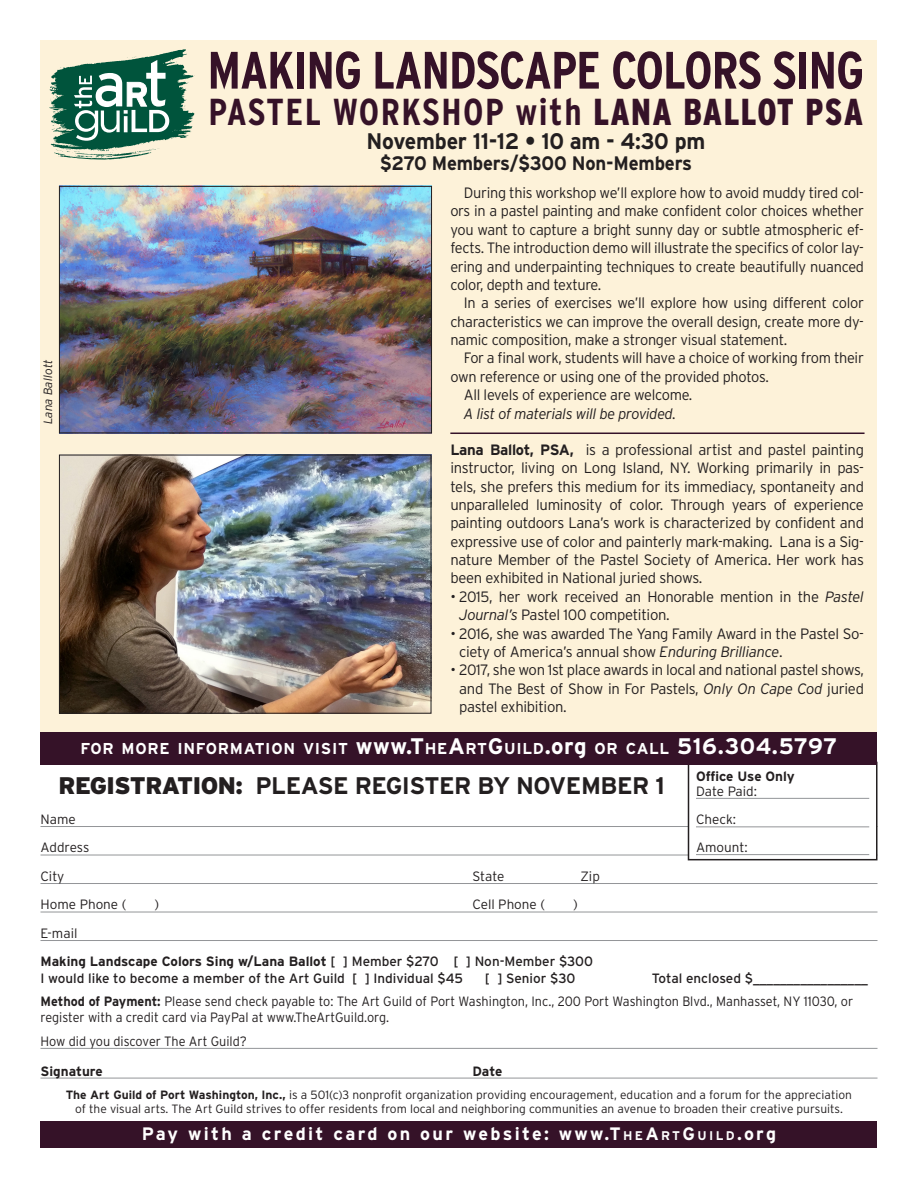
<style>
.page{position:relative;width:918px;height:1188px;background:#fff}
.page>*{position:absolute;margin:0;border:0;box-sizing:border-box;transform-origin:0 0}
.t1{font:700 condensed 52.5px "Interstate";letter-spacing:-.02em;color:#351228}
.t2{font:700 condensed 37.5px "Interstate";letter-spacing:.04em;color:#351228}
.t3{font:700 24px "Interstate";letter-spacing:-.02em;color:#231f20}
.art_guild_member_new{font:700 22.5px "Interstate";letter-spacing:-.01em;color:#231f20;scale:.95 1}
.art_guild_member_new-2{font:700 19.5px "Interstate";letter-spacing:-.01em;color:#231f20;scale:.95 1}
.t4{font:700 18px "Interstate";letter-spacing:.13em;color:#fff}
.t5{font:700 15.75px "Interstate";letter-spacing:.045em;color:#fff}
.t6{font:300 15px/18.3px "Interstate";letter-spacing:-.02em;color:#231f20;text-align:justify}
.t7{font:italic 300 15px "Interstate";letter-spacing:-.02em;color:#231f20}
.t8{font:300 13.5px/16.2px "Interstate";color:#231f20;scale:.94 1}
.t9{font:13.5px "Interstate";color:#231f20}
.t10{font:700 13.5px "Interstate";color:#231f20}
.t11{font:300 13.5px "Interstate";color:#231f20}
.t12{font:300 12px/14.4px "Interstate";color:#231f20;text-align:center}
.t13{font:italic 300 12px "Interstate";color:#231f20}
.s1{font-weight:900}
.s2{font-weight:700}
.s3{font-style:italic}
.s4{font-size:22.5px}
.s5{font-weight:400}
.s6{font-style:inherit}
.s7{font-size:12.6px}
</style>
<div class="page">
<div style="left:40px;top:40px;width:838px;height:699px;background:#fdf2d9"></div>
<svg style="left:49px;top:49px;width:146px;height:111px"></svg>
<div style="left:40px;top:1121px;width:838px;height:27px;background:#351228"></div>
<hr style="left:40px;top:826px;width:838px;height:1px;background:#939598">
<hr style="left:40px;top:855px;width:838px;height:1px;background:#939598">
<hr style="left:40px;top:883px;width:838px;height:1px;background:#939598">
<hr style="left:40px;top:912px;width:838px;height:1px;background:#939598">
<hr style="left:40px;top:940px;width:838px;height:1px;background:#939598">
<hr style="left:40px;top:1048px;width:838px;height:1px;background:#939598">
<hr style="left:40px;top:1078px;width:838px;height:1px;background:#939598">
<img style="left:61px;top:188px;width:369px;height:243px">
<div style="left:59px;top:186px;width:373px;height:247px;border:1px solid #231f20"></div>
<img style="left:61px;top:457px;width:368px;height:255px">
<div style="left:59px;top:455px;width:372px;height:259px;border:1px solid #231f20"></div>
<hr style="left:450px;top:433px;width:415px;height:1px;background:#351228">
<div style="left:688px;top:762px;width:189px;height:98px;background:#fff"></div>
<hr style="left:696px;top:798px;width:173px;height:1px;background:#939598">
<hr style="left:696px;top:826px;width:173px;height:1px;background:#939598">
<hr style="left:696px;top:854px;width:173px;height:1px;background:#939598">
<div style="left:688px;top:762px;width:190px;height:98px;border:2px solid #231f20"></div>
<div style="left:40px;top:732px;width:838px;height:33px;background:#351228"></div>
<p class="t13" style="left:41px;top:424px;width:66px;rotate:-90deg">Lana Ballott</p>
<p class="t1" style="left:207px;top:41px;width:658px">MAKING LANDSCAPE COLORS SING</p>
<p class="t2" style="left:209px;top:90px;width:656px">PASTEL WORKSHOP with <span class="s1">LANA BALLOT PSA</span></p>
<p class="art_guild_member_new" style="left:366px;top:128px;width:358px">November 11-12 • 10 am - 4:30 pm</p>
<p class="art_guild_member_new-2" style="left:380px;top:152px;width:330px">$270 Members/$300 Non-Members</p>
<p class="t6" style="left:450px;top:183px;width:415px;text-indent:14px">During this workshop we’ll explore how to avoid muddy tired col&shy;ors in a pastel painting and make confident color choices whether you want to capture a bright sunny day or subtle atmospheric ef&shy;fects. The introduction demo will illustrate the specifics of color lay&shy;ering and underpainting techniques to create beautifully nuanced color, depth and texture.</p>
<p class="t6" style="left:450px;top:294px;width:415px;text-indent:14px">In a series of exercises we’ll explore how using different color characteristics we can improve the overall design, create more dy&shy;namic composition, make a stronger visual statement.</p>
<p class="t6" style="left:450px;top:349px;width:415px;text-indent:14px">For a final work, students will have a choice of working from their own reference or using one of the provided photos.</p>
<p class="t6" style="left:464px;top:386px;width:230px">All levels of experience are welcome.</p>
<p class="t7" style="left:464px;top:405px;width:214px">A list of materials will be provided.</p>
<p class="t6" style="left:450px;top:440px;width:415px"><span class="s2">Lana Ballot, PSA,</span> is a professional artist and pastel painting instructor, living on Long Island, NY. Working primarily in pas&shy;tels, she prefers this medium for its immediacy, spontaneity and unparalleled luminosity of color. Through years of experience painting outdoors Lana’s work is characterized by confident and expressive use of color and painterly mark-making. Lana is a Sig&shy;nature Member of the Pastel Society of America. Her work has been exhibited in National juried shows.</p>
<p class="t6" style="left:459px;top:587px;width:406px;text-indent:-9px">• 2015, her work received an Honorable mention in the <span class="s3">Pastel<br>Journal’s</span> Pastel 100 competition.</p>
<p class="t6" style="left:459px;top:624px;width:406px;text-indent:-9px">• 2016, she was awarded The Yang Family Award in the Pastel So&shy;ciety of America’s annual show <span class="s3">Enduring Brilliance</span>.</p>
<p class="t6" style="left:459px;top:661px;width:406px;text-indent:-9px">• 2017, she won 1st place awards in local and national pastel shows, and The Best of Show in For Pastels, <span class="s3">Only On Cape Cod</span> juried pastel exhibition.</p>
<p class="t5" style="left:81px;top:740px;width:758px">FOR MORE INFORMATION VISIT <span class="s4">www.T</span>HE<span class="s4">A</span>RT<span class="s4">G</span>UILD<span class="s4">.org</span> OR CALL <span class="s4">516.304.5797</span></p>
<p class="t10" style="left:696px;top:769px;width:100px">Office Use Only</p>
<p class="t11" style="left:696px;top:783px;width:63px">Date Paid:</p>
<p class="t11" style="left:696px;top:812px;width:42px">Check:</p>
<p class="t11" style="left:696px;top:840px;width:53px">Amount:</p>
<p class="t3" style="left:58px;top:772px;width:608px"><span class="s1">REGISTRATION:</span> PLEASE REGISTER BY NOVEMBER 1</p>
<p class="t11" style="left:40px;top:812px;width:37px">Name</p>
<p class="t11" style="left:40px;top:840px;width:50px">Address</p>
<p class="t11" style="left:40px;top:869px;width:25px">City</p>
<p class="t11" style="left:472px;top:869px;width:33px">State</p>
<p class="t11" style="left:580px;top:869px;width:21px">Zip</p>
<p class="t11" style="left:40px;top:897px;width:87px">Home Phone (</p>
<p class="t11" style="left:155px;top:897px;width:6px">)</p>
<p class="t11" style="left:472px;top:897px;width:74px">Cell Phone (</p>
<p class="t11" style="left:573px;top:897px;width:6px">)</p>
<p class="t11" style="left:40px;top:926px;width:38px">E-mail</p>
<p class="t10" style="left:40px;top:954px;width:554px">Making Landscape Colors Sing w/Lana Ballot <span class="s5">[ ] Member $270 [ ] Non-Member $300</span></p>
<p class="t9" style="left:40px;top:970px;width:424px">I would like to become a member of the Art Guild [ ] Individual $45</p>
<p class="t9" style="left:485px;top:970px;width:92px">[ ] Senior $30</p>
<p class="t9" style="left:652px;top:970px;width:217px">Total enclosed $_________________</p>
<p class="t8" style="left:40px;top:993px;width:866px"><span class="s2">Method of Payment:</span> Please send check payable to: The Art Guild of Port Washington, Inc., 200 Port Washington Blvd., Manhasset, NY 11030, or register with a credit card via PayPal at www.TheArtGuild.org.</p>
<p class="t8" style="left:40px;top:1033px;width:221px">How did you discover The Art Guild?</p>
<p class="t10" style="left:40px;top:1063px;width:64px">Signature</p>
<p class="t10" style="left:472px;top:1063px;width:31px">Date</p>
<p class="t12" style="left:66px;top:1087px;width:788px"><span class="s2">The Art Guild of Port Washington, Inc.,</span> is a 501(c)3 nonprofit organization providing encouragement, education and a forum for the appreciation of the visual arts. The Art Guild strives to offer residents from local and neighboring communities an avenue to broaden their creative pursuits.</p>
<p class="t4" style="left:142px;top:1124px;width:636px">Pay with a credit card on our website: www.<span class="s6">T</span><span class="s7">HE</span><span class="s6">A</span><span class="s7">RT</span><span class="s6">G</span><span class="s7">UILD</span>.org</p>
</div>
